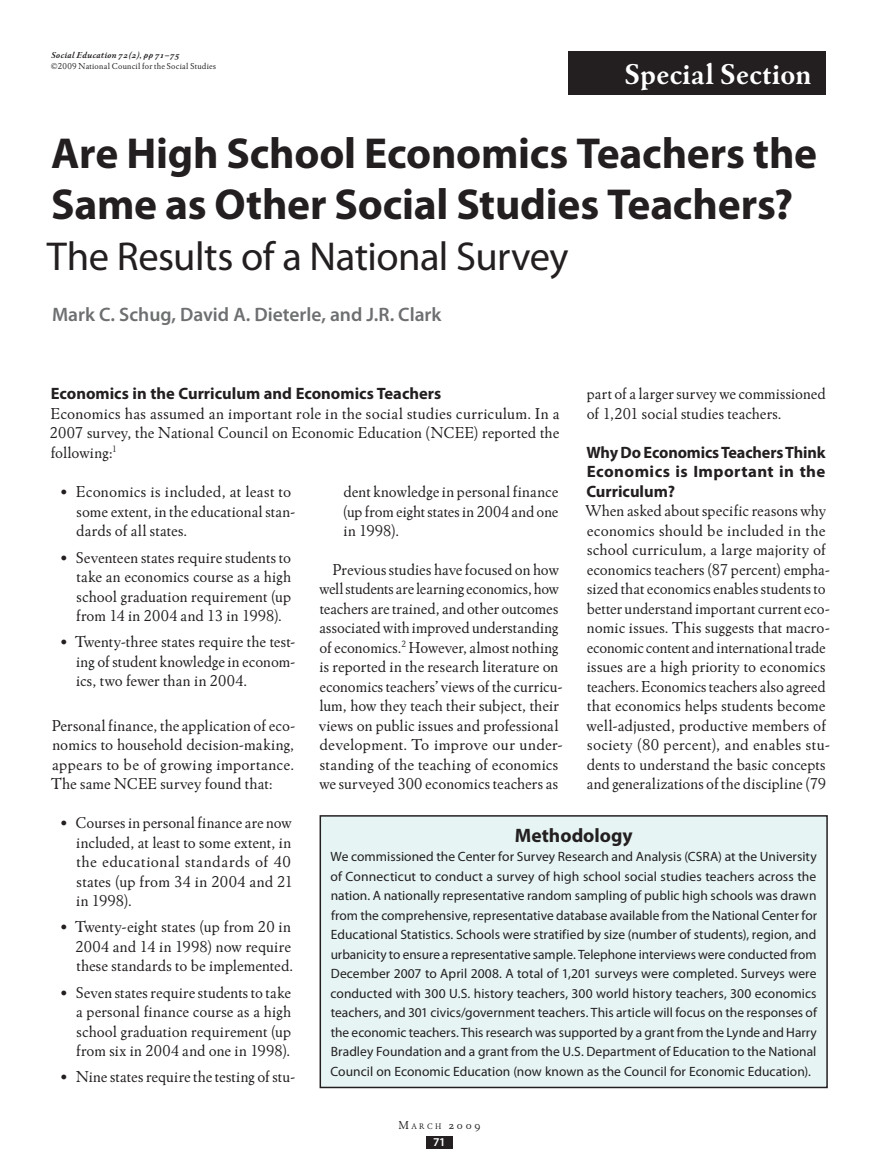
<style>
.page{position:relative;width:878px;height:1161px;background:#fff}
.page>*{position:absolute;margin:0;border:0;box-sizing:border-box;transform-origin:0 0}
.t1{font:700 43.5px/51px "Myriad Pro";letter-spacing:-.005em;color:#231f20}
.t2{font:40.5px "Myriad Pro";letter-spacing:-.015em;color:#231f20}
.t3{font:700 30px "Winchester New ITC";letter-spacing:.005em;color:#fff}
.t4{font:600 19.5px "Myriad Pro";color:#6d6f71}
.t5{font:700 19.5px "Myriad Pro";color:#231f20}
.t6{font:16.5px/19.5px "Winchester New ITC";letter-spacing:.005em;color:#231f20;text-align:justify}
.t7{font:700 16.5px/19.5px "Myriad Pro";color:#231f20;text-align:justify}
.t8{font:13.5px/19.5px "Myriad Pro";letter-spacing:.005em;color:#231f20;text-align:justify}
.t9{font:12px "Winchester New ITC Book OS";color:#231f20}
.t10{font:600 12px "Myriad Pro";color:#fff}
.t11{font:9px "Winchester New ITC";letter-spacing:.025em;color:#231f20}
.t12{font:9px "Winchester New ITC Bold Italic OS";letter-spacing:.025em;color:#231f20}
.s1{font-size:8.4px}
</style>
<div class="page">
<div style="left:426px;top:1136px;width:26px;height:12px;background:#231f20"></div>
<div style="left:320px;top:816px;width:507px;height:271px;background:#e6f4f4"></div>
<div style="left:319px;top:815px;width:508px;height:273px;border:2px solid #231f20"></div>
<div style="left:568px;top:51px;width:257px;height:44px;background:#231f20"></div>
<p class="t12" style="left:51px;top:50px;width:130px">Social Education 72(2), pp 71–75</p>
<p class="t11" style="left:51px;top:60px;width:167px">©2009 National Council for the Social Studies</p>
<h3 class="t3" style="left:624px;top:57px;width:189px">Special Section</h3>
<h1 class="t1" style="left:51px;top:129px;width:767px">Are High School Economics Teachers the<br>Same as Other Social Studies Teachers?</h1>
<h2 class="t2" style="left:47px;top:235px;width:523px">The Results of a National Survey</h2>
<p class="t4" style="left:52px;top:302px;width:391px">Mark C. Schug, David A. Dieterle, and J.R. Clark</p>
<p class="t7" style="left:51px;top:384px;width:392px">Economics in the Curriculum and Economics Teachers</p>
<p class="t6" style="left:50px;top:403px;width:511px">Economics has assumed an important role in the social studies curriculum. In a 2007 survey, the National Council on Economic Education (NCEE) reported the following:<sup>1</sup></p>
<p class="t6" style="left:586px;top:384px;width:240px">part of a larger survey we commissioned of 1,201 social studies teachers.</p>
<p class="t7" style="left:586px;top:442px;width:241px">Why Do Economics Teachers Think Economics is Important in the Curriculum?</p>
<p class="t6" style="left:586px;top:501px;width:246px;text-align:left">When asked about specific reasons why economics should be included in the school curriculum, a large majority of economics teachers (87 percent) empha&shy;sized that economics enables students to better understand important current eco&shy;nomic issues. This suggests that macro&shy;economic content and international trade issues are a high priority to economics teachers. Economics teachers also agreed that economics helps students become well-adjusted, productive members of society (80 percent), and enables stu&shy;dents to understand the basic concepts and generalizations of the discipline (79</p>
<p class="t6" style="left:76px;top:482px;width:221px;text-align:left;text-indent:-16px">• Economics is included, at least to some extent, in the educational stan&shy;dards of all states.</p>
<p class="t6" style="left:76px;top:547px;width:216px;text-indent:-16px">• Seventeen states require students to take an economics course as a high school graduation requirement (up from 14 in 2004 and 13 in 1998).</p>
<p class="t6" style="left:76px;top:632px;width:221px;text-indent:-16px">• Twenty-three states require the test&shy;ing of student knowledge in econom&shy;ics, two fewer than in 2004.</p>
<p class="t6" style="left:51px;top:715px;width:246px">Personal finance, the application of eco&shy;nomics to household decision-making, appears to be of growing importance.<br>The same NCEE survey found that:</p>
<p class="t6" style="left:76px;top:813px;width:218px;text-align:left;text-indent:-16px">• Courses in personal finance are now included, at least to some extent, in the educational standards of 40 states (up from 34 in 2004 and 21 in 1998).</p>
<p class="t6" style="left:75px;top:917px;width:219px;text-indent:-15px">• Twenty-eight states (up from 20 in 2004 and 14 in 1998) now require these standards to be implemented.</p>
<p class="t6" style="left:76px;top:982px;width:216px;text-indent:-16px">• Seven states require students to take a personal finance course as a high school graduation requirement (up from six in 2004 and one in 1998).</p>
<p class="t6" style="left:60px;top:1067px;width:237px">• Nine states require the testing of stu-</p>
<p class="t6" style="left:343px;top:482px;width:217px">dent knowledge in personal finance (up from eight states in 2004 and one in 1998).</p>
<p class="t6" style="left:319px;top:559px;width:245px;text-align:center">Previous studies have focused on how well students are learning economics, how teachers are trained, and other outcomes associated with improved understanding of economics.<sup>2</sup> However, almost nothing is reported in the research literature on economics teachers’ views of the curricu&shy;lum, how they teach their subject, their views on public issues and professional development. To improve our under&shy;standing of the teaching of economics we surveyed 300 economics teachers as</p>
<p class="t5" style="left:515px;top:825px;width:119px">Methodology</p>
<p class="t8" style="left:330px;top:847px;width:488px">We commissioned the Center for Survey Research and Analysis (CSRA) at the University of Connecticut to conduct a survey of high school social studies teachers across the nation. A nationally representative random sampling of public high schools was drawn from the comprehensive, representative database available from the National Center for Educational Statistics. Schools were stratified by size (number of students), region, and urbanicity to ensure a representative sample. Telephone interviews were conducted from December 2007 to April 2008. A total of 1,201 surveys were completed. Surveys were conducted with 300 U.S. history teachers, 300 world history teachers, 300 economics teachers, and 301 civics/government teachers. This article will focus on the responses of the economic teachers. This research was supported by a grant from the Lynde and Harry Bradley Foundation and a grant from the U.S. Department of Education to the National Council on Economic Education (now known as the Council for Economic Education).</p>
<p class="t9" style="left:398px;top:1118px;width:83px">M<span class="s1">ARCH</span> 2009</p>
<p class="t10" style="left:433px;top:1134px;width:14px">71</p>
</div>
